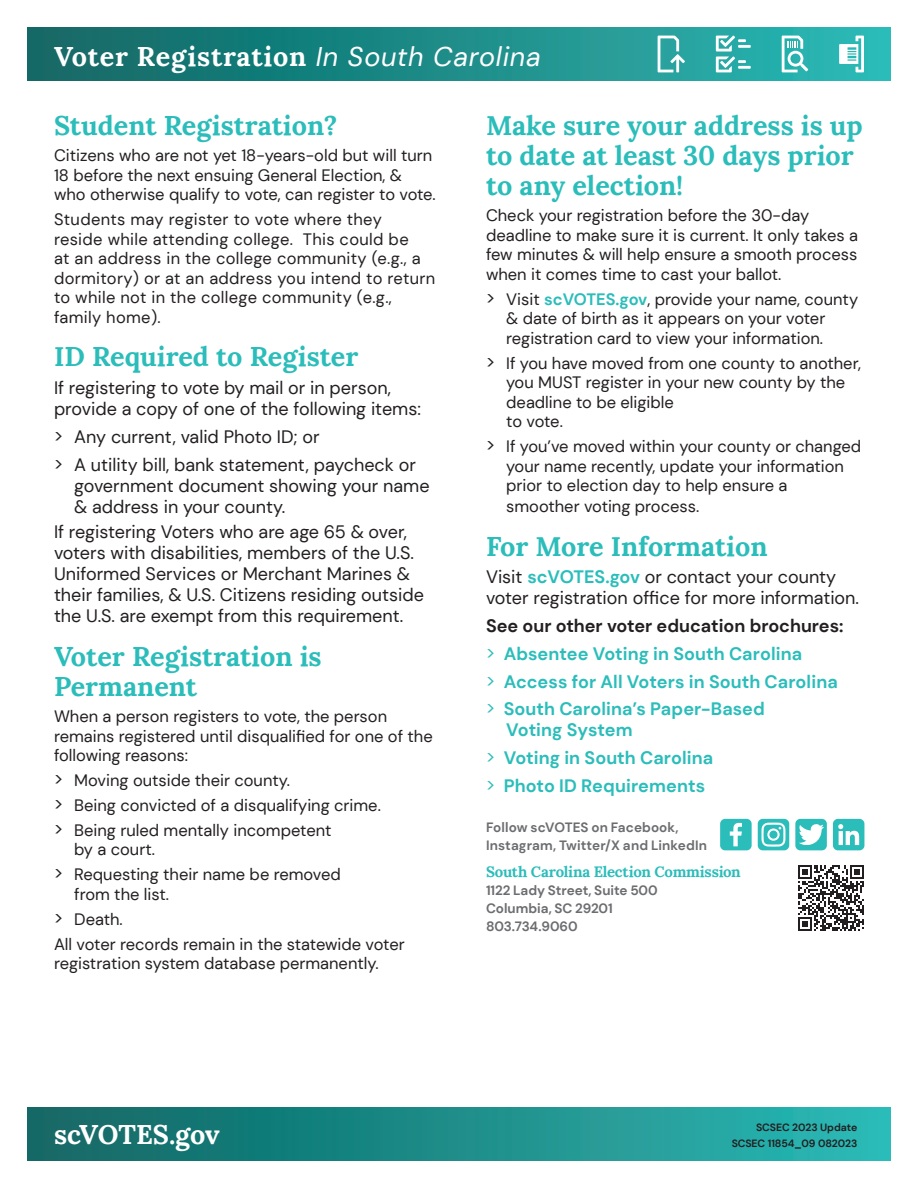
<style>
.page{position:relative;width:918px;height:1188px;background:#fff}
.page>*{position:absolute;margin:0;border:0;box-sizing:border-box;transform-origin:0 0}
.t1{font:700 27px/30px "Lora";color:#2abdba}
.t2{font:700 27px "Lora";letter-spacing:.025em;color:#fff}
.t3{font:700 27px "Lora";letter-spacing:-.005em;color:#fff}
.t4{font:18px/21px "DM Sans";color:#231f20}
.t5{font:700 18px/21px "DM Sans";letter-spacing:.005em;color:#2abdba}
.t6{font:700 18px "DM Sans";color:#231f20}
.t7{font:16.5px/19.5px "DM Sans";color:#231f20}
.t8{font:16.5px/19.5px "DM Sans";letter-spacing:.02em;color:#231f20}
.t9{font:700 15px "Lora";letter-spacing:-.015em;color:#2abdba}
.t10{font:700 13.5px/18px "DM Sans";color:#6c6d70}
.t11{font:700 10.5px "DM Sans";letter-spacing:-.01em;color:#231f20}
.s1{font-family:"DM Sans";font-weight:400;font-style:italic}
.s2{font-size:18px}
.s3{font-weight:700;color:#2abdba}
.s4{font-weight:400}
</style>
<div class="page">
<div style="left:27px;top:1107px;width:864px;height:54px;background:linear-gradient(to right,#106562,#2cb9b5)"></div>
<div style="left:27px;top:27px;width:864px;height:54px;background:linear-gradient(to right,#0f6562,#2fbab6)"></div>
<svg style="left:658px;top:36px;width:27px;height:36px"></svg>
<svg style="left:716px;top:36px;width:35px;height:36px"></svg>
<svg style="left:782px;top:36px;width:26px;height:36px"></svg>
<svg style="left:839px;top:36px;width:25px;height:36px"></svg>
<div style="left:758px;top:819px;width:31px;height:31px;background:#2abdba;border-radius:5px"></div>
<svg style="left:761px;top:823px;width:25px;height:24px"></svg>
<div style="left:720px;top:819px;width:32px;height:31px;background:#2abdba;border-radius:5px"></div>
<svg style="left:730px;top:823px;width:12px;height:23px"></svg>
<div style="left:795px;top:819px;width:32px;height:31px;background:#2abdba;border-radius:5px"></div>
<svg style="left:799px;top:824px;width:25px;height:21px"></svg>
<div style="left:833px;top:819px;width:31px;height:31px;background:#2abdba;border-radius:5px"></div>
<svg style="left:838px;top:824px;width:21px;height:21px"></svg>
<svg style="left:798px;top:865px;width:66px;height:66px"></svg>
<p class="t2" style="left:54px;top:34px;width:488px">Voter Registration <span class="s1">In South Carolina</span></p>
<p class="t1" style="left:54px;top:108px;width:285px">Student Registration?</p>
<p class="t7" style="left:54px;top:146px;width:383px">Citizens who are not yet 18-years-old but will turn<br>18 before the next ensuing General Election, &amp; who otherwise qualify to vote, can register to vote.</p>
<p class="t8" style="left:54px;top:210px;width:383px">Students may register to vote where they<br>reside while attending college. This could be<br>at an address in the college community (e.g., a dormitory) or at an address you intend to return to while not in the college community (e.g., family home).</p>
<p class="t1" style="left:54px;top:339px;width:306px">ID Required to Register</p>
<p class="t4" style="left:54px;top:377px;width:368px">If registering to vote by mail or in person, provide a copy of one of the following items:</p>
<p class="t4" style="left:54px;top:426px;width:267px">&gt; Any current, valid Photo ID; or</p>
<p class="t4" style="left:74px;top:454px;width:357px;text-indent:-20px">&gt; A utility bill, bank statement, paycheck or government document showing your name &amp; address in your county.</p>
<p class="t4" style="left:54px;top:522px;width:372px">If registering Voters who are age 65 &amp; over, voters with disabilities, members of the U.S.<br>Uniformed Services or Merchant Marines &amp; their families, &amp; U.S. Citizens residing outside the U.S. are exempt from this requirement.</p>
<p class="t1" style="left:54px;top:638px;width:269px">Voter Registration is<br>Permanent</p>
<p class="t7" style="left:54px;top:707px;width:380px">When a person registers to vote, the person remains registered until disqualified for one of the following reasons:</p>
<p class="t7" style="left:54px;top:770px;width:238px"><span class="s2">&gt;</span> Moving outside their county.</p>
<p class="t7" style="left:54px;top:795px;width:328px"><span class="s2">&gt;</span> Being convicted of a disqualifying crime.</p>
<p class="t7" style="left:74px;top:820px;width:259px;text-indent:-20px"><span class="s2">&gt;</span> Being ruled mentally incompetent by a court.</p>
<p class="t7" style="left:74px;top:865px;width:268px;text-indent:-20px"><span class="s2">&gt;</span> Requesting their name be removed from the list.</p>
<p class="t7" style="left:54px;top:909px;width:70px"><span class="s2">&gt;</span> Death.</p>
<p class="t7" style="left:54px;top:934px;width:352px">All voter records remain in the statewide voter registration system database permanently.</p>
<p class="t1" style="left:486px;top:108px;width:378px">Make sure your address is up to date at least 30 days prior to any election!</p>
<p class="t7" style="left:486px;top:206px;width:373px">Check your registration before the 30-day deadline to make sure it is current. It only takes a few minutes &amp; will help ensure a smooth process when it comes time to cast your ballot.</p>
<p class="t7" style="left:506px;top:289px;width:353px;text-indent:-20px"><span class="s2">&gt;</span> Visit <span class="s3">scVOTES.gov</span>, provide your name, county &amp; date of birth as it appears on your voter registration card to view your information.</p>
<p class="t7" style="left:506px;top:353px;width:356px;text-indent:-20px"><span class="s2">&gt;</span> If you have moved from one county to another, you MUST register in your new county by the deadline to be eligible<br>to vote.</p>
<p class="t7" style="left:506px;top:437px;width:356px;text-indent:-20px"><span class="s2">&gt;</span> If you’ve moved within your county or changed your name recently, update your information prior to election day to help ensure a</p>
<p class="t7" style="left:506px;top:497px;width:194px">smoother voting process.</p>
<p class="t1" style="left:486px;top:528px;width:283px">For More Information</p>
<p class="t4" style="left:486px;top:567px;width:375px">Visit <span class="s3">scVOTES.gov</span> or contact your county voter registration office for more information.</p>
<p class="t6" style="left:486px;top:615px;width:359px">See our other voter education brochures:</p>
<p class="t5" style="left:486px;top:643px;width:318px"><span class="s4">&gt;</span> Absentee Voting in South Carolina</p>
<p class="t5" style="left:486px;top:671px;width:353px"><span class="s4">&gt;</span> Access for All Voters in South Carolina</p>
<p class="t5" style="left:506px;top:699px;width:260px;text-indent:-20px"><span class="s4">&gt;</span> South Carolina’s Paper-Based<br>Voting System</p>
<p class="t5" style="left:486px;top:747px;width:229px"><span class="s4">&gt;</span> Voting in South Carolina</p>
<p class="t5" style="left:486px;top:775px;width:221px"><span class="s4">&gt;</span> Photo ID Requirements</p>
<p class="t10" style="left:486px;top:819px;width:223px">Follow scVOTES on Facebook,<br>Instagram, Twitter/X and LinkedIn</p>
<p class="t9" style="left:486px;top:858px;width:256px">South Carolina Election Commission</p>
<p class="t10" style="left:486px;top:881px;width:173px">1122 Lady Street, Suite 500<br>Columbia, SC 29201</p>
<p class="t10" style="left:486px;top:917px;width:93px">803.734.9060</p>
<p class="t3" style="left:54px;top:1112px;width:167px">scVOTES.gov</p>
<p class="t11" style="left:756px;top:1121px;width:103px">SCSEC 2023 Update</p>
<p class="t11" style="left:732px;top:1137px;width:127px">SCSEC 11854_09 082023</p>
</div>
